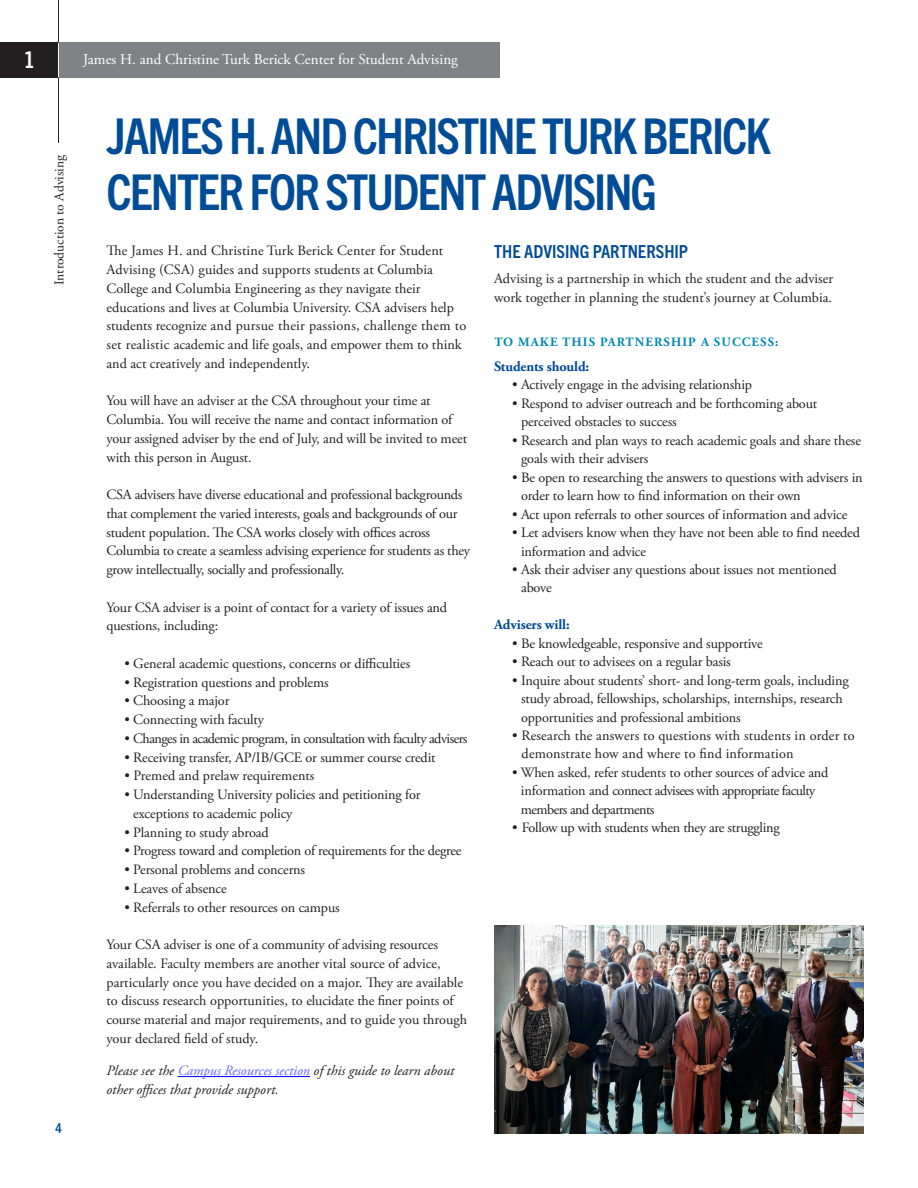
<style>
.page{position:relative;width:918px;height:1188px;background:#fff}
.page>*{position:absolute;margin:0;border:0;box-sizing:border-box;transform-origin:0 0}
.t1{font:700 condensed 49.5px/55.5px "Trade Gothic Next LT Pro";letter-spacing:-.04em;color:#004c97}
.t2{font:700 condensed 23.25px "Trade Gothic Next LT Pro";color:#fff}
.blue_-_B_Head{font:700 condensed 18px "Trade Gothic Next LT Pro";color:#004c97}
.t3{font:15px "Adobe Garamond Pro";color:#fff}
.Text{font:14.25px/18.8px "Adobe Garamond Pro";letter-spacing:-.01em;color:#231f20}
.Text-2{font:14.25px/18.5px "Adobe Garamond Pro";letter-spacing:-.03em;color:#231f20}
.Text-3{font:14.25px/18.5px "Adobe Garamond Pro";letter-spacing:.01em;color:#231f20}
.Text-4{font:italic 14.25px/18.8px "Adobe Garamond Pro";color:#231f20}
.Text-5{font:14.25px "Adobe Garamond Pro";letter-spacing:-.04em;color:#231f20}
.Text-6{font:700 14.25px "Adobe Garamond Pro";letter-spacing:-.01em;color:#004c97}
.t4{font:13.5px "Adobe Garamond Pro";color:#231f20}
.t5{font:700 condensed 13.5px "Trade Gothic Next LT Pro";color:#004c97}
.Blue_C_Head{font:700 12.75px "Adobe Garamond Pro";letter-spacing:.085em;color:#008bb0}
.s1{color:#66f}
</style>
<div class="page">
<div style="left:58px;top:43px;width:442px;height:35px;background:#808285"></div>
<hr style="left:178px;top:1076px;width:132px;height:1px;background:#00f">
<div style="left:0;top:43px;width:58px;height:35px;background:#231f20"></div>
<hr style="left:58px;top:42px;width:1px;height:36px;background:#fff">
<hr style="left:58px;top:78px;width:1px;height:65px;background:#231f20">
<hr style="left:58px;top:0;width:1px;height:43px;background:#231f20">
<img style="left:495px;top:926px;width:369px;height:208px">
<h2 class="t2" style="left:24px;top:44px;width:13px">1</h2>
<p class="t3" style="left:83px;top:50px;width:376px">James H. and Christine Turk Berick Center for Student Advising</p>
<p class="t4" style="left:51px;top:285px;width:132px;rotate:-90deg">Introduction to Advising</p>
<p class="t5" style="left:55px;top:1119px;width:8px">4</p>
<p class="t1" style="left:106px;top:105px;width:666px">JAMES H. AND CHRISTINE TURK BERICK<br>CENTER FOR STUDENT ADVISING</p>
<p class="Text" style="left:106px;top:242px;width:361px">The James H. and Christine Turk Berick Center for Student Advising (CSA) guides and supports students at Columbia College and Columbia Engineering as they navigate their educations and lives at Columbia University. CSA advisers help students recognize and pursue their passions, challenge them to set realistic academic and life goals, and empower them to think and act creatively and independently.</p>
<p class="Text" style="left:106px;top:392px;width:362px">You will have an adviser at the CSA throughout your time at Columbia. You will receive the name and contact information of your assigned adviser by the end of July, and will be invited to meet with this person in August.</p>
<p class="Text" style="left:106px;top:486px;width:365px">CSA advisers have diverse educational and professional backgrounds that complement the varied interests, goals and backgrounds of our student population. The CSA works closely with offices across Columbia to create a seamless advising experience for students as they grow intellectually, socially and professionally.</p>
<p class="Text" style="left:106px;top:598px;width:342px">Your CSA adviser is a point of contact for a variety of issues and questions, including:</p>
<p class="Text" style="left:124px;top:655px;width:287px">• General academic questions, concerns or difficulties</p>
<p class="Text" style="left:124px;top:673px;width:206px">• Registration questions and problems</p>
<p class="Text" style="left:124px;top:692px;width:106px">• Choosing a major</p>
<p class="Text" style="left:124px;top:711px;width:141px">• Connecting with faculty</p>
<p class="Text-5" style="left:124px;top:730px;width:345px">• Changes in academic program, in consultation with faculty advisers</p>
<p class="Text" style="left:124px;top:748px;width:313px">• Receiving transfer, AP/IB/GCE or summer course credit</p>
<p class="Text" style="left:124px;top:767px;width:191px">• Premed and prelaw requirements</p>
<p class="Text" style="left:133px;top:786px;width:289px;text-indent:-9px">• Understanding University policies and petitioning for exceptions to academic policy</p>
<p class="Text" style="left:124px;top:823px;width:146px">• Planning to study abroad</p>
<p class="Text" style="left:124px;top:842px;width:339px">• Progress toward and completion of requirements for the degree</p>
<p class="Text" style="left:124px;top:861px;width:182px">• Personal problems and concerns</p>
<p class="Text" style="left:124px;top:880px;width:104px">• Leaves of absence</p>
<p class="Text" style="left:124px;top:898px;width:217px">• Referrals to other resources on campus</p>
<p class="Text" style="left:107px;top:936px;width:362px">Your CSA adviser is one of a community of advising resources available. Faculty members are another vital source of advice, particularly once you have decided on a major. They are available to discuss research opportunities, to elucidate the finer points of course material and major requirements, and to guide you through your declared field of study.</p>
<p class="Text-4" style="left:107px;top:1062px;width:349px">Please see the <span class="s1">Campus Resources section</span> of this guide to learn about other offices that provide support.</p>
<h1 class="blue_-_B_Head" style="left:494px;top:239px;width:195px">THE ADVISING PARTNERSHIP</h1>
<p class="Text" style="left:494px;top:270px;width:341px">Advising is a partnership in which the student and the adviser work together in planning the student’s journey at Columbia.</p>
<h2 class="Blue_C_Head" style="left:494px;top:334px;width:286px">TO MAKE THIS PARTNERSHIP A SUCCESS:</h2>
<p class="Text-6" style="left:494px;top:358px;width:97px">Students should:</p>
<p class="Text" style="left:512px;top:376px;width:241px">• Actively engage in the advising relationship</p>
<p class="Text" style="left:521px;top:395px;width:298px;text-indent:-9px">• Respond to adviser outreach and be forthcoming about perceived obstacles to success</p>
<p class="Text" style="left:521px;top:432px;width:341px;text-indent:-9px">• Research and plan ways to reach academic goals and share these goals with their advisers</p>
<p class="Text" style="left:521px;top:469px;width:343px;text-indent:-9px">• Be open to researching the answers to questions with advisers in order to learn how to find information on their own</p>
<p class="Text" style="left:512px;top:505px;width:337px">• Act upon referrals to other sources of information and advice</p>
<p class="Text" style="left:521px;top:524px;width:340px;text-indent:-9px">• Let advisers know when they have not been able to find needed information and advice</p>
<p class="Text" style="left:521px;top:561px;width:317px;text-indent:-9px">• Ask their adviser any questions about issues not mentioned above</p>
<p class="Text-6" style="left:494px;top:617px;width:77px">Advisers will:</p>
<p class="Text" style="left:512px;top:634px;width:252px">• Be knowledgeable, responsive and supportive</p>
<p class="Text" style="left:512px;top:653px;width:220px">• Reach out to advisees on a regular basis</p>
<p class="Text" style="left:521px;top:671px;width:329px;text-indent:-9px">• Inquire about students’ short- and long-term goals, including study abroad, fellowships, scholarships, internships, research opportunities and professional ambitions</p>
<p class="Text-3" style="left:522px;top:727px;width:335px;text-indent:-9px">• Research the answers to questions with students in order to demonstrate how and where to find information</p>
<p class="Text-2" style="left:521px;top:764px;width:309px;text-indent:-9px">• When asked, refer students to other sources of advice and information and connect advisees with appropriate faculty members and departments</p>
<p class="Text" style="left:512px;top:819px;width:269px">• Follow up with students when they are struggling</p>
</div>
